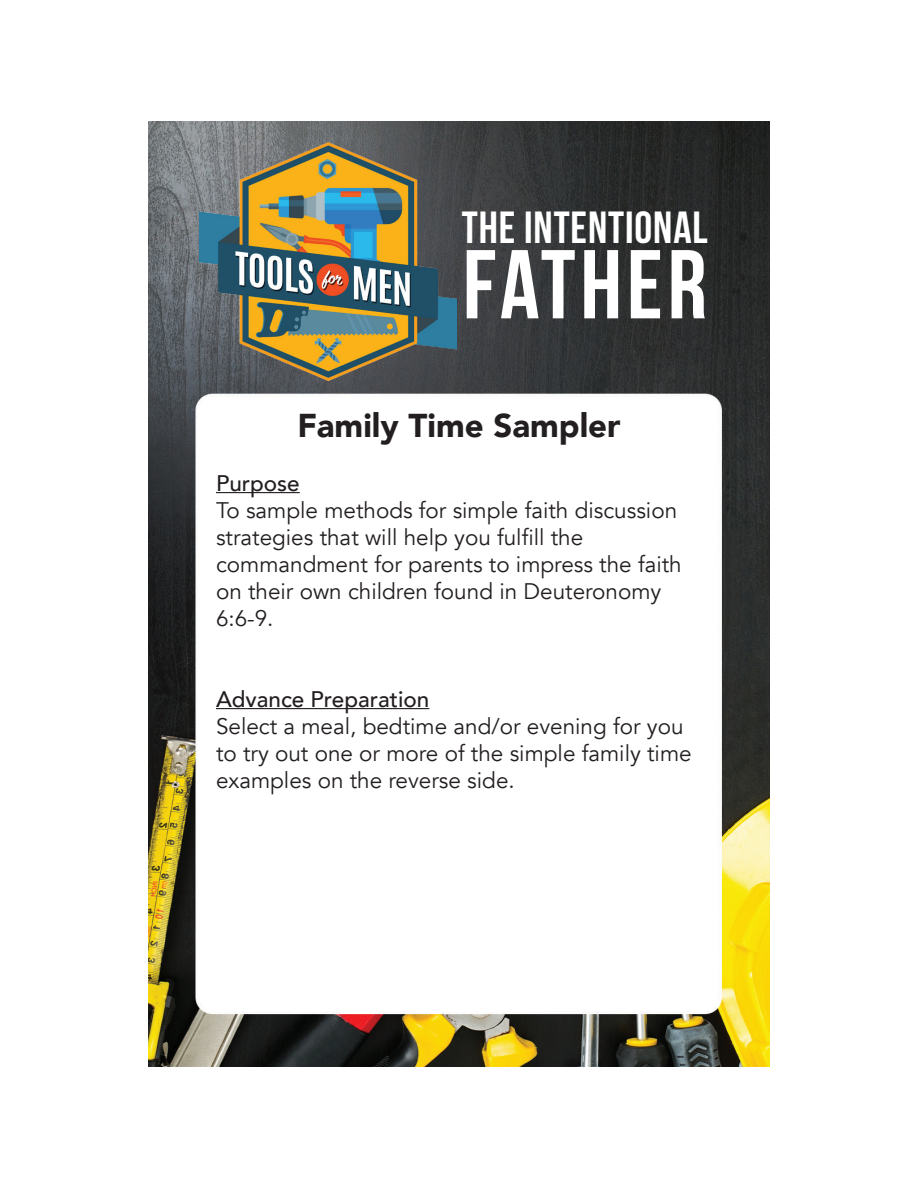
<style>
.page{position:relative;width:918px;height:1188px;background:#fff}
.page>*{position:absolute;margin:0;border:0;box-sizing:border-box;transform-origin:0 0}
.t1{font:97.5px "Bebas Neue";letter-spacing:.05em;color:#fff}
.t2{font:45px "Bebas Neue";letter-spacing:.02em;color:#fff}
.t3{font:900 33px "Avenir";color:#231f20}
.t4{font:22.5px/27px "Avenir";color:#231f20}
.t5{font:500 22.5px "Avenir";color:#231f20}
</style>
<div class="page">
<img style="left:148px;top:122px;width:622px;height:944px">
<img style="left:200px;top:143px;width:257px;height:237px">
<hr style="left:216px;top:492px;width:84px;height:1px;background:#231f20">
<hr style="left:216px;top:708px;width:213px;height:1px;background:#231f20">
<h2 class="t2" style="left:462px;top:203px;width:248px">THE INTENTIONAL</h2>
<h1 class="t1" style="left:463px;top:231px;width:246px">FATHER</h1>
<h3 class="t3" style="left:297px;top:397px;width:325px">Family Time Sampler</h3>
<p class="t5" style="left:216px;top:464px;width:85px">Purpose</p>
<p class="t4" style="left:216px;top:497px;width:467px">To sample methods for simple faith discussion strategies that will help you fulfill the commandment for parents to impress the faith on their own children found in Deuteronomy 6:6-9.</p>
<p class="t5" style="left:216px;top:680px;width:215px">Advance Preparation</p>
<p class="t4" style="left:216px;top:713px;width:477px">Select a meal, bedtime and/or evening for you to try out one or more of the simple family time examples on the reverse side.</p>
</div>
